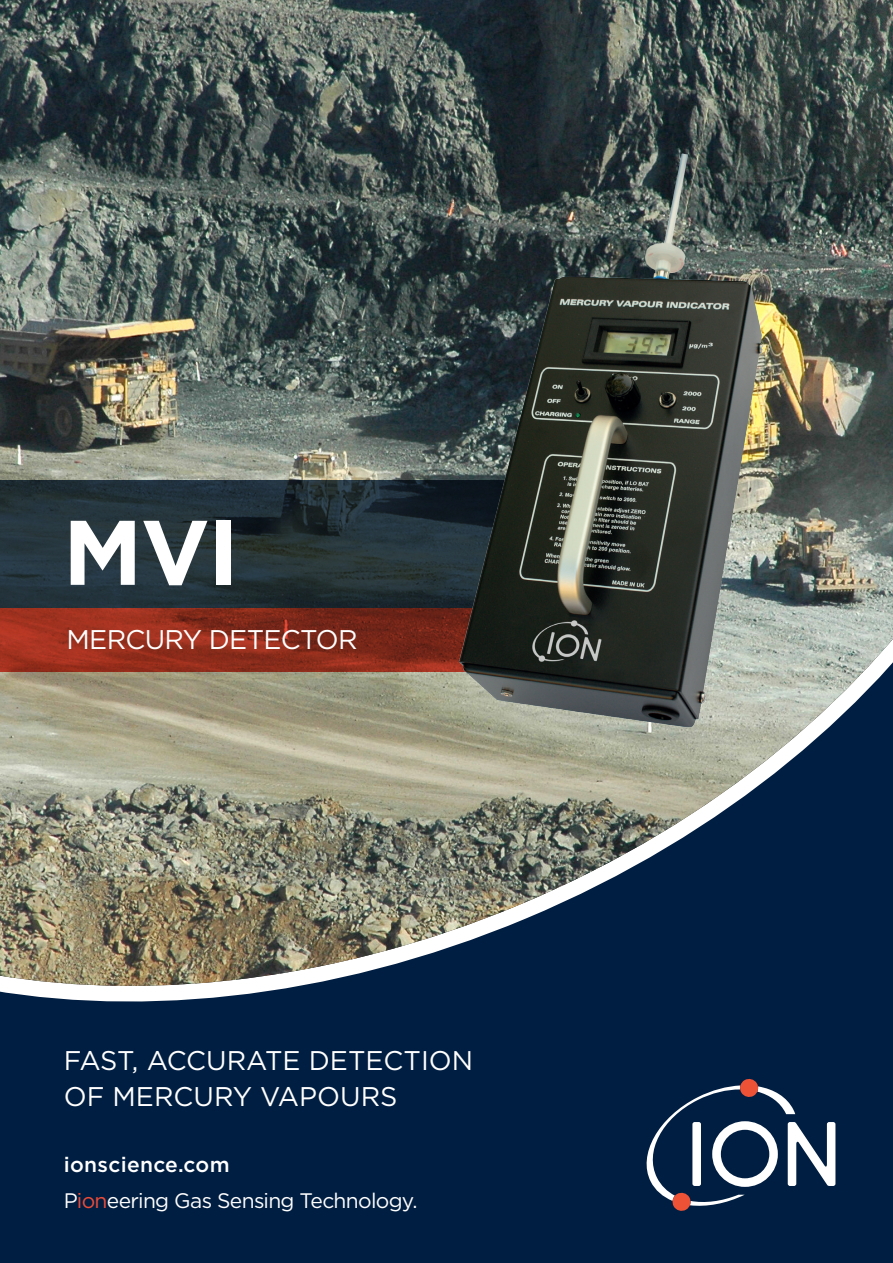
<style>
.page{position:relative;width:893px;height:1263px;background:#001e41}
.page>*{position:absolute;margin:0;border:0;box-sizing:border-box;transform-origin:0 0}
.t1{font:700 91.5px "Gotham";color:#fff}
.t2{font:27px "Gotham";color:#fff}
.t3{font:27px "Gotham";letter-spacing:-.025em;color:#fff}
.t4{font:21px "Gotham";letter-spacing:-.035em;color:#fff}
.t5{font:500 21px "Gotham";letter-spacing:.015em;color:#fff}
.s1{color:#ed4b38}
</style>
<div class="page">
<img style="left:0;top:0;width:893px;height:1001px">
<svg style="left:0;top:480px;width:438px;height:128px;background:#233138"></svg>
<svg style="left:0;top:608px;width:438px;height:64px;background:#8e2c1c"></svg>
<img style="left:438px;top:129px;width:376px;height:617px">
<svg style="left:646px;top:1078px;width:189px;height:133px"></svg>
<p class="t1" style="left:63px;top:492px;width:178px">MVI</p>
<p class="t3" style="left:67px;top:624px;width:293px">MERCURY DETECTOR</p>
<p class="t2" style="left:64px;top:1045px;width:411px">FAST, ACCURATE DETECTION</p>
<p class="t2" style="left:64px;top:1081px;width:335px">OF MERCURY VAPOURS</p>
<p class="t5" style="left:64px;top:1151px;width:167px">ionscience.com</p>
<p class="t4" style="left:64px;top:1189px;width:355px">P<span class="s1">ion</span>eering Gas Sensing Technology.</p>
</div>
